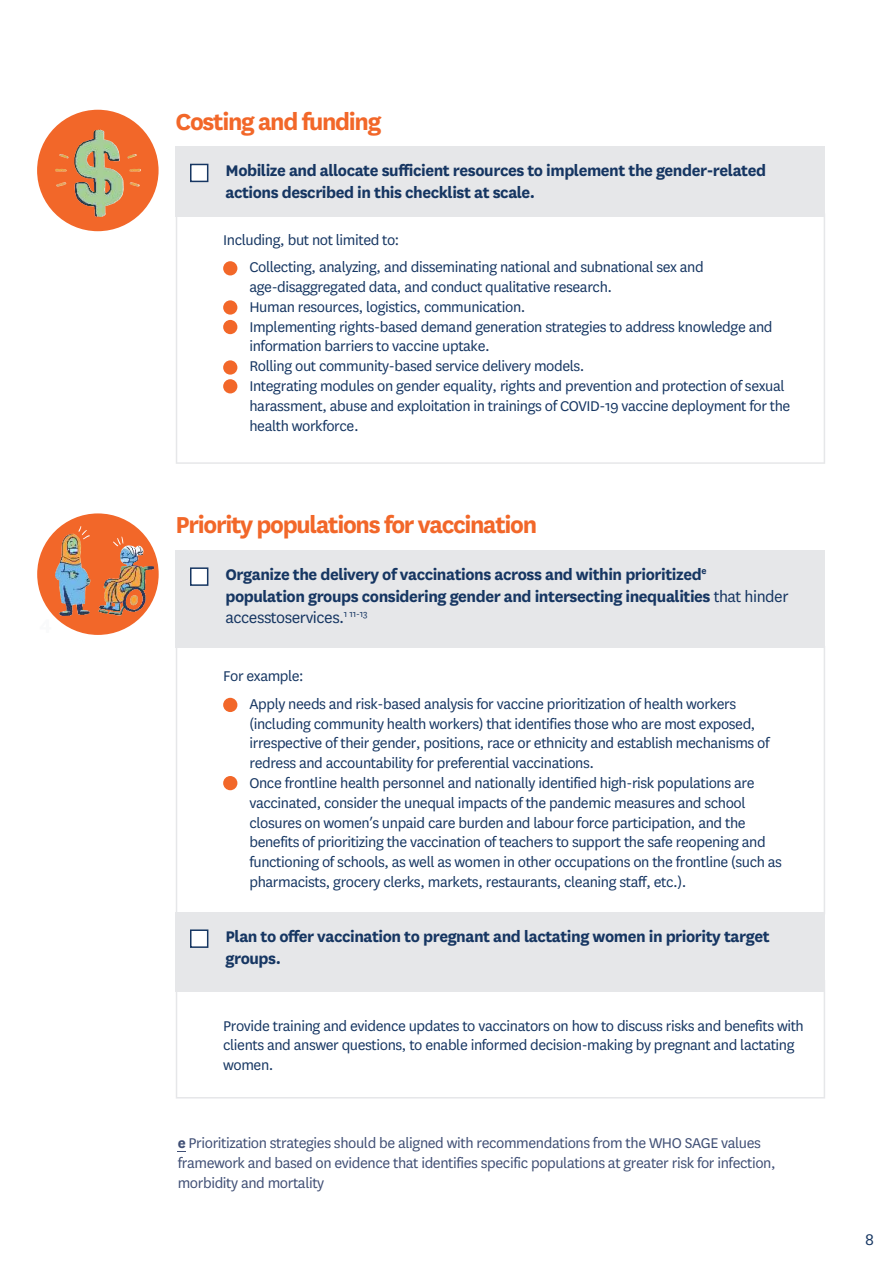
<style>
.page{position:relative;width:893px;height:1263px;background:#fff}
.page>*{position:absolute;margin:0;border:0;box-sizing:border-box;transform-origin:0 0}
.t1{font:700 27px "Test National";letter-spacing:-.05em;color:#f26729}
.t2{font:700 18px/21.6px "Test National";letter-spacing:-.025em;color:#163662}
.t3{font:18px "Test National";color:#163662}
.t4{font:16.5px/19.8px "Test National";letter-spacing:-.025em;color:#163662}
.t5{font:16.5px/19.6px "Test National";letter-spacing:-.025em;color:#404f75}
.s1{font-family:"Myriad Pro"}
.s2{font-weight:400}
.s3{font-weight:700}
</style>
<div class="page">
<svg style="left:176px;top:217px;width:649px;height:247px"></svg>
<div style="left:175px;top:147px;width:650px;height:70px;background:#e6e7e9"></div>
<div style="left:190px;top:164px;width:18px;height:18px;background:#fff;border:2px solid #163662"></div>
<div style="left:37px;top:110px;width:122px;height:121px;background:#f26729;border-radius:50%"></div>
<img style="left:56px;top:130px;width:84px;height:86px">
<div style="left:223px;top:261px;width:14px;height:14px;background:#f26729;border-radius:50%"></div>
<div style="left:223px;top:300px;width:14px;height:15px;background:#f26729;border-radius:50%"></div>
<div style="left:223px;top:320px;width:14px;height:14px;background:#f26729;border-radius:50%"></div>
<div style="left:223px;top:360px;width:14px;height:15px;background:#f26729;border-radius:50%"></div>
<div style="left:223px;top:379px;width:14px;height:14px;background:#f26729;border-radius:50%"></div>
<div style="left:175px;top:550px;width:650px;height:98px;background:#e6e7e9"></div>
<div style="left:190px;top:567px;width:18px;height:19px;background:#fff;border:2px solid #163662"></div>
<div style="left:37px;top:513px;width:122px;height:122px;background:#f26729;border-radius:50%"></div>
<img style="left:55px;top:526px;width:98px;height:89px">
<div style="left:223px;top:698px;width:14px;height:14px;background:#f26729;border-radius:50%"></div>
<div style="left:223px;top:776px;width:14px;height:14px;background:#f26729;border-radius:50%"></div>
<svg style="left:176px;top:992px;width:649px;height:106px"></svg>
<div style="left:175px;top:912px;width:650px;height:80px;background:#e6e7e9"></div>
<div style="left:190px;top:929px;width:18px;height:19px;background:#fff;border:2px solid #163662"></div>
<h1 class="t1" style="left:176px;top:102px;width:207px">Costing and funding</h1>
<p class="t2" style="left:225px;top:159px;width:542px">Mobilize and allocate sufficient resources to implement the gender-related actions described in this checklist at scale.</p>
<p class="t4" style="left:249px;top:225px;width:456px;line-height:27.6px;text-indent:-26px">Including, but not limited to<span class="s1">:<br></span>Collecting, analyzing, and disseminating national and subnational sex and</p>
<p class="t4" style="left:249px;top:276px;width:542px">age-disaggregated data, and conduct qualitative research.<br>Human resources, logistics, communication.<br>Implementing rights-based demand generation strategies to address knowledge and information barriers to vaccine uptake.<br>Rolling out community-based service delivery models.<br>Integrating modules on gender equality, rights and prevention and protection of sexual harassment, abuse and exploitation in trainings of COVID-19 vaccine deployment for the health workforce.</p>
<h1 class="t1" style="left:176px;top:506px;width:363px">Priority populations for vaccination</h1>
<p class="t2" style="left:225px;top:563px;width:565px">Organize the delivery of vaccinations across and within prioritized<sup>e </sup>population groups considering gender and intersecting inequalities <span class="s2">that hinder accesstoservices.</span><sup>1</sup> <sup>11-13</sup></p>
<p class="t4" style="left:249px;top:662px;width:488px;line-height:27.6px;text-indent:-26px">For example<span class="s1">:<br></span>Apply needs and risk-based analysis for vaccine prioritization of health workers</p>
<p class="t4" style="left:249px;top:713px;width:534px"><span class="s1">(</span>including community health workers<span class="s1">)</span> that identifies those who are most exposed, irrespective of their gender, positions, race or ethnicity and establish mechanisms of redress and accountability for preferential vaccinations.<br>Once frontline health personnel and nationally identified high-risk populations are vaccinated, consider the unequal impacts of the pandemic measures and school closures on women<span class="s1">’</span>s unpaid care burden and labour force participation, and the benefits of prioritizing the vaccination of teachers to support the safe reopening and functioning of schools, as well as women in other occupations on the frontline <span class="s1">(</span>such as pharmacists, grocery clerks, markets, restaurants, cleaning staff, etc.<span class="s1">)</span>.</p>
<p class="t2" style="left:225px;top:925px;width:546px">Plan to offer vaccination to pregnant and lactating women in priority target groups.</p>
<p class="t4" style="left:223px;top:1015px;width:582px">Provide training and evidence updates to vaccinators on how to discuss risks and benefits with clients and answer questions, to enable informed decision-making by pregnant and lactating women.</p>
<p class="t5" style="left:178px;top:1132px;width:599px"><span class="s3">e</span> Prioritization strategies should be aligned with recommendations from the WHO SAGE values framework and based on evidence that identifies specific populations at greater risk for infection, morbidity and mortality</p>
<p class="t3" style="left:865px;top:1228px;width:10px">8</p>
</div>
